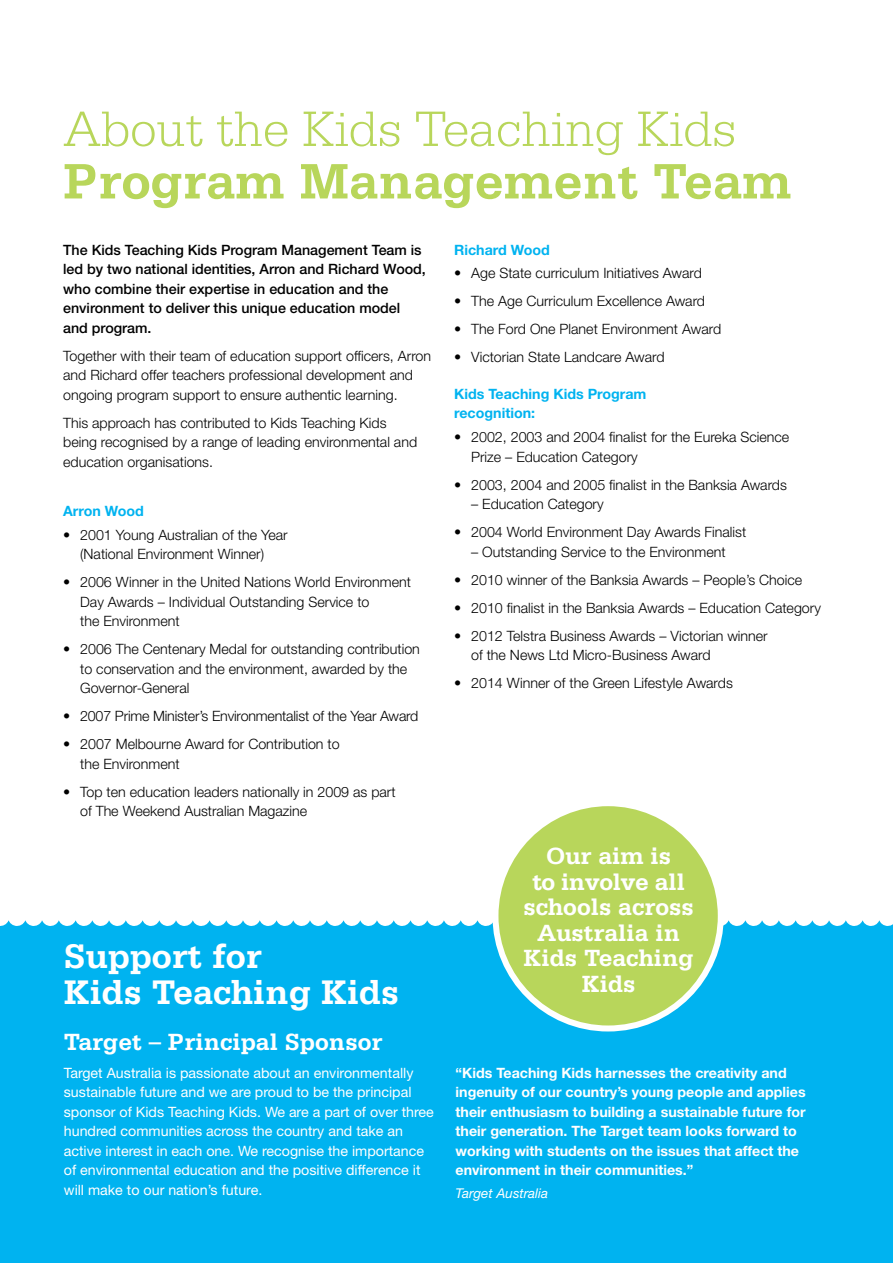
<style>
.page{position:relative;width:893px;height:1263px;background:#fff}
.page>*{position:absolute;margin:0;border:0;box-sizing:border-box;transform-origin:0 0}
.t1{font:300 52.5px "Serifa";color:#b8d65b}
.t2{font:700 52.5px "Serifa";color:#b8d65b}
.t3{font:700 36px/36px "Serifa";color:#fff}
.t4{font:700 24.75px/25.5px "Serifa";color:#fff;text-align:center}
.t5{font:300 14.25px/19.5px "Helvetica Neue LT Std";color:#000}
.t6{font:14.25px/19.5px "Helvetica Neue LT Std";color:#fff}
.t7{font:700 14.25px/19.5px "Helvetica Neue LT Std";color:#fff}
.t8{font:500 14.25px/19.5px "Helvetica Neue LT Std";color:#000}
.t9{font:700 14.25px/19.5px "Helvetica Neue LT Std";color:#00b3f0}
.t10{font:italic 13.5px "Helvetica Neue LT Std";color:#fff}
</style>
<div class="page">
<div style="left:0;top:918px;width:893px;height:345px;background:#00b3f0"></div>
<svg style="left:0;top:918px;width:893px;height:8px"></svg>
<div style="left:495px;top:803px;width:226px;height:225px;background:#b8d65b;border-radius:50%"></div>
<div style="left:492px;top:800px;width:232px;height:231px;border:6px solid #fff;border-radius:50%"></div>
<h1 class="t1" style="left:63px;top:100px;width:674px">About the Kids Teaching Kids</h1>
<h1 class="t2" style="left:63px;top:150px;width:730px">Program Management Team</h1>
<p class="t8" style="left:63px;top:240px;width:364px">The Kids Teaching Kids Program Management Team is led by two national identities, Arron and Richard Wood, who combine their expertise in education and the environment to deliver this unique education model and program.</p>
<p class="t5" style="left:63px;top:346px;width:369px">Together with their team of education support officers, Arron and Richard offer teachers professional development and ongoing program support to ensure authentic learning.</p>
<p class="t5" style="left:63px;top:413px;width:356px">This approach has contributed to Kids Teaching Kids being recognised by a range of leading environmental and education organisations.</p>
<p class="t9" style="left:63px;top:501px;width:82px">Arron Wood</p>
<p class="t5" style="left:63px;top:525px;width:226px;text-align:center">• 2001 Young Australian of the Year (National Environment Winner)</p>
<p class="t5" style="left:80px;top:572px;width:332px;text-indent:-17px">• 2006 Winner in the United Nations World Environment<br>Day Awards – Individual Outstanding Service to<br>the Environment</p>
<p class="t5" style="left:80px;top:639px;width:341px;text-indent:-17px">• 2006 The Centenary Medal for outstanding contribution to conservation and the environment, awarded by the<br>Governor-General</p>
<p class="t5" style="left:63px;top:706px;width:357px">• 2007 Prime Minister’s Environmentalist of the Year Award</p>
<p class="t5" style="left:80px;top:734px;width:261px;text-indent:-17px">• 2007 Melbourne Award for Contribution to the Environment</p>
<p class="t5" style="left:80px;top:781px;width:317px;text-indent:-17px">• Top ten education leaders nationally in 2009 as part of The Weekend Australian Magazine</p>
<p class="t9" style="left:454px;top:239px;width:97px">Richard Wood</p>
<p class="t5" style="left:454px;top:263px;width:249px">• Age State curriculum Initiatives Award</p>
<p class="t5" style="left:454px;top:291px;width:252px">• The Age Curriculum Excellence Award</p>
<p class="t5" style="left:454px;top:319px;width:269px">• The Ford One Planet Environment Award</p>
<p class="t5" style="left:454px;top:347px;width:212px">• Victorian State Landcare Award</p>
<p class="t9" style="left:454px;top:384px;width:194px">Kids Teaching Kids Program recognition:</p>
<p class="t5" style="left:471px;top:427px;width:320px;text-indent:-17px">• 2002, 2003 and 2004 finalist for the Eureka Science<br>Prize – Education Category</p>
<p class="t5" style="left:454px;top:474px;width:334px">• 2003, 2004 and 2005 finalist in the Banksia Awards</p>
<p class="t5" style="left:471px;top:494px;width:134px">– Education Category</p>
<p class="t5" style="left:454px;top:522px;width:294px">• 2004 World Environment Day Awards Finalist</p>
<p class="t5" style="left:471px;top:541px;width:256px">– Outstanding Service to the Environment</p>
<p class="t5" style="left:454px;top:569px;width:350px">• 2010 winner of the Banksia Awards – People’s Choice</p>
<p class="t5" style="left:454px;top:597px;width:368px">• 2010 finalist in the Banksia Awards – Education Category</p>
<p class="t5" style="left:471px;top:625px;width:298px;text-indent:-17px">• 2012 Telstra Business Awards – Victorian winner of the News Ltd Micro-Business Award</p>
<p class="t5" style="left:454px;top:673px;width:280px">• 2014 Winner of the Green Lifestyle Awards</p>
<h2 class="t3" style="left:64px;top:937px;width:337px">Support for<br>Kids Teaching Kids</h2>
<h3 class="t4" style="left:523px;top:843px;width:172px">Our aim is<br>to involve all schools across<br>Australia in<br>Kids Teaching<br>Kids</h3>
<h3 class="t4" style="left:64px;top:1028px;width:320px">Target – Principal Sponsor</h3>
<p class="t6" style="left:64px;top:1062px;width:372px">Target Australia is passionate about an environmentally sustainable future and we are proud to be the principal sponsor of Kids Teaching Kids. We are a part of over three hundred communities across the country and take an active interest in each one. We recognise the importance of environmental education and the positive difference it will make to our nation’s future.</p>
<p class="t7" style="left:455px;top:1063px;width:352px">“Kids Teaching Kids harnesses the creativity and ingenuity of our country’s young people and applies their enthusiasm to building a sustainable future for their generation. The Target team looks forward to working with students on the issues that affect the environment in their communities.”</p>
<p class="t10" style="left:455px;top:1185px;width:94px">Target Australia</p>
</div>
